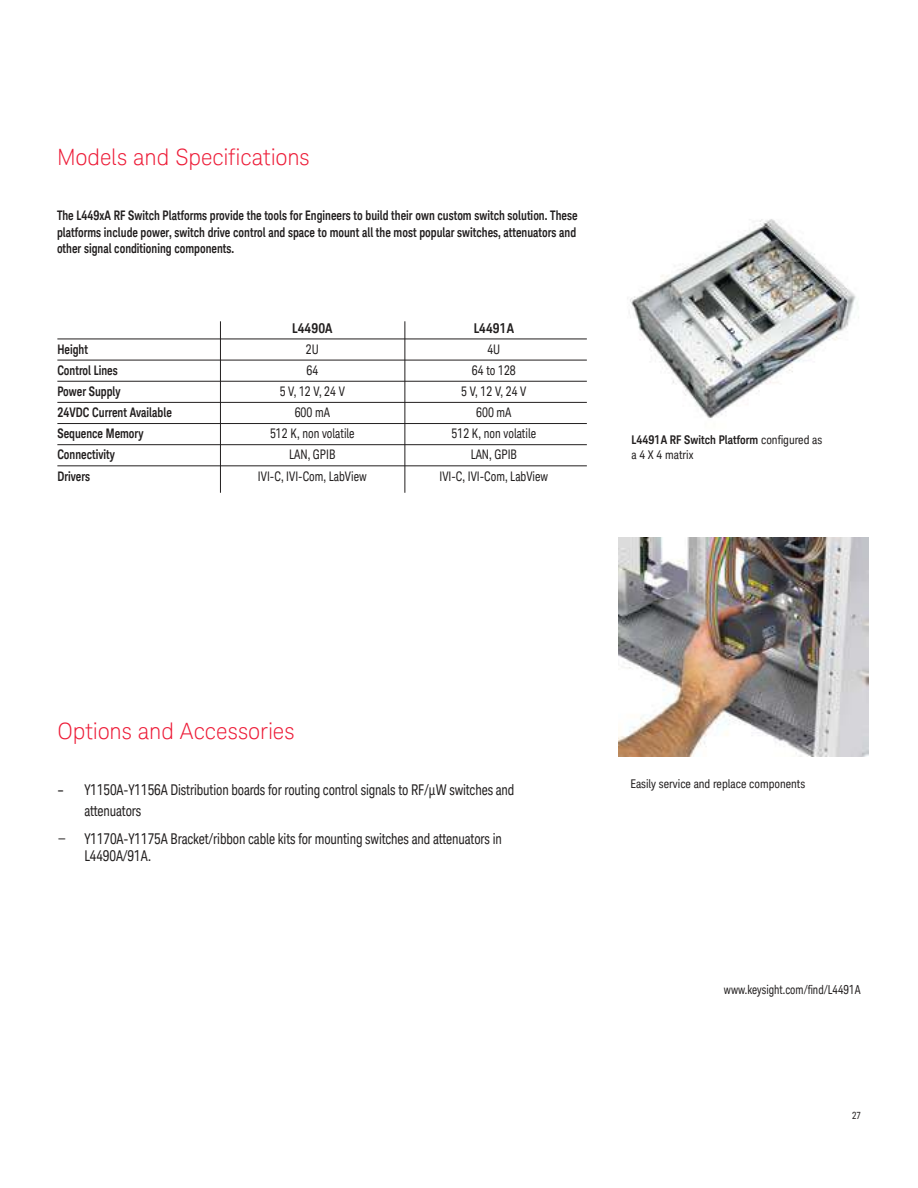
<style>
.page{position:relative;width:918px;height:1188px;background:#fff}
.page>*{position:absolute;margin:0;border:0;box-sizing:border-box;transform-origin:0 0}
.t1{font:300 22.5px "Keysight Sans";letter-spacing:-.005em;color:#ed1a36}
.t2{font:14.85px/21.6px "Keysight Sans Condensed";letter-spacing:-.01em;color:#221f1f;scale:.91 1}
.t3{font:700 13.5px "Keysight Sans Condensed";color:#221f1f}
.t4{font:700 13.2px/16.5px "Keysight Sans Condensed";color:#221f1f;text-align:justify;scale:.91 1}
.t5{font:13.2px "Keysight Sans Condensed";color:#221f1f;scale:.91 1}
.t6{font:12.3px "Keysight Sans Condensed";color:#221f1f;scale:.91 1}
.t7{font:700 12px/15px "Keysight Sans Condensed";color:#221f1f}
.t8{font:12px "Keysight Sans Condensed";color:#221f1f}
.t9{font:9.9px "Keysight Sans Condensed";color:#221f1f;scale:.91 1}
.s1{font-weight:400}
.s2{font-family:"Keysight Sans";font-weight:300;font-stretch:condensed;font-size:19.8px}
.s3{font-size:12.45px}
</style>
<div class="page">
<hr style="left:220px;top:321px;width:1px;height:172px;background:#221f1f">
<hr style="left:405px;top:321px;width:1px;height:172px;background:#221f1f">
<img style="left:627px;top:219px;width:232px;height:199px">
<hr style="left:57px;top:339px;width:530px;height:1px;background:#221f1f">
<hr style="left:57px;top:360px;width:530px;height:1px;background:#221f1f">
<hr style="left:57px;top:381px;width:530px;height:1px;background:#221f1f">
<hr style="left:57px;top:402px;width:530px;height:1px;background:#221f1f">
<hr style="left:57px;top:423px;width:530px;height:1px;background:#221f1f">
<hr style="left:57px;top:444px;width:530px;height:1px;background:#221f1f">
<hr style="left:57px;top:465px;width:530px;height:1px;background:#221f1f">
<img style="left:619px;top:537px;width:249px;height:220px">
<h1 class="t1" style="left:57px;top:148px;width:254px">Models and Specifications</h1>
<p class="t4" style="left:57px;top:208px;width:574px">The L449xA RF Switch Platforms provide the tools for Engineers to build their own custom switch solution. These platforms include power, switch drive control and space to mount all the most popular switches, attenuators and other signal conditioning components.</p>
<p class="t3" style="left:292px;top:322px;width:42px">L4490A</p>
<p class="t3" style="left:474px;top:322px;width:42px">L4491A</p>
<p class="t4" style="left:57px;top:342px;width:35px">Height</p>
<p class="t5" style="left:306px;top:341px;width:16px">2U</p>
<p class="t5" style="left:487px;top:341px;width:16px">4U</p>
<p class="t4" style="left:57px;top:363px;width:68px">Control Lines</p>
<p class="t5" style="left:306px;top:362px;width:15px">64</p>
<p class="t5" style="left:472px;top:362px;width:50px">64 to 128</p>
<p class="t4" style="left:57px;top:384px;width:71px">Power Supply</p>
<p class="t5" style="left:280px;top:384px;width:73px">5 V, 12 V, 24 V</p>
<p class="t5" style="left:461px;top:384px;width:73px">5 V, 12 V, 24 V</p>
<p class="t4" style="left:57px;top:405px;width:127px">24VDC Current Available</p>
<p class="t5" style="left:295px;top:405px;width:40px">600 mA</p>
<p class="t5" style="left:476px;top:405px;width:40px">600 mA</p>
<p class="t4" style="left:57px;top:426px;width:96px">Sequence Memory</p>
<p class="t5" style="left:270px;top:426px;width:95px">512 K, non volatile</p>
<p class="t5" style="left:452px;top:426px;width:95px">512 K, non volatile</p>
<p class="t4" style="left:57px;top:448px;width:65px">Connectivity</p>
<p class="t5" style="left:289px;top:447px;width:52px">LAN, GPIB</p>
<p class="t5" style="left:471px;top:447px;width:52px">LAN, GPIB</p>
<p class="t4" style="left:57px;top:469px;width:38px">Drivers</p>
<p class="t5" style="left:258px;top:468px;width:121px">IVI-C, IVI-Com, LabView</p>
<p class="t5" style="left:439px;top:468px;width:121px">IVI-C, IVI-Com, LabView</p>
<p class="t7" style="left:632px;top:433px;width:192px">L4491A RF Switch Platform <span class="s1">configured as a 4 X 4 matrix</span></p>
<h1 class="t1" style="left:57px;top:722px;width:239px">Options and Accessories</h1>
<p class="t2" style="left:84px;top:779px;width:474px;text-indent:-27px">– Y1150A-Y1156A Distribution boards for routing control signals to RF/µW switches and attenuators</p>
<p class="t2" style="left:84px;top:831px;width:460px;line-height:16.5px;text-indent:-27px"><span class="s2">–</span> Y1170A-Y1175A Bracket/ribbon cable kits for mounting switches and attenuators in<br>L4490A/91A.</p>
<p class="t8" style="left:630px;top:777px;width:176px">Easily service and replace components</p>
<p class="t6" style="left:724px;top:985px;width:152px">www.<span class="s3">keysight</span>.com/find/L4491A</p>
<p class="t9" style="left:852px;top:1111px;width:11px">27</p>
</div>
